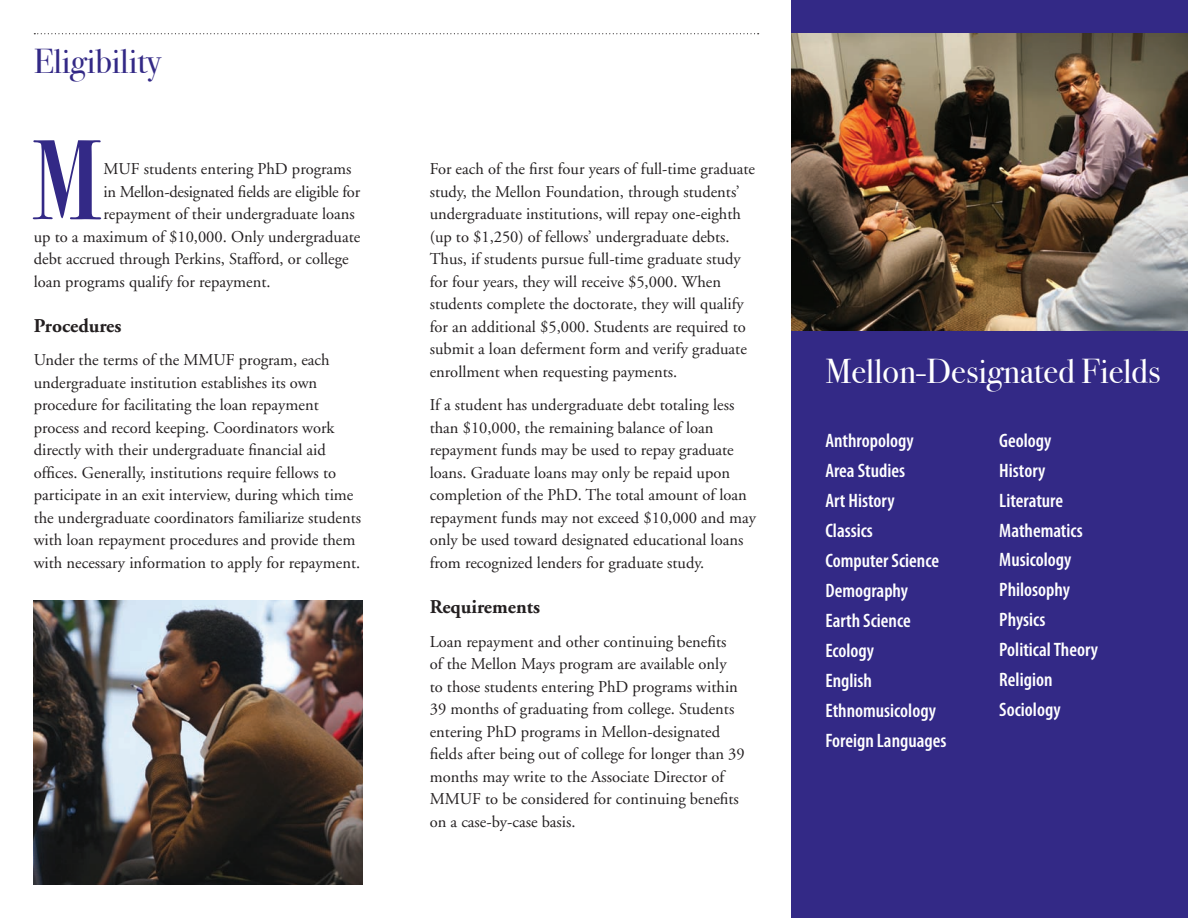
<style>
.page{position:relative;width:1188px;height:918px;background:#fff}
.page>*{position:absolute;margin:0;border:0;box-sizing:border-box;transform-origin:0 0}
.Text{font:114px "Bodoni Svty Two OSITCTT Bold";color:#332986;scale:.75 1}
.Page_Head{font:34.5px "Bodoni Svty Two OSITCTT Book";color:#fff}
.Page_Head-2{font:34.5px "Bodoni Svty Two OSITCTT Book";color:#332986}
.t1{font:600 condensed 19.5px/30px "Myriad Pro";color:#fff}
.t2{font:700 19.5px "Adobe Garamond";color:#231f20}
.Text-2{font:16.5px/22.5px "Adobe Garamond";color:#231f20}
</style>
<div class="page">
<div style="left:792px;top:0;width:396px;height:918px;background:#332986"></div>
<svg style="left:34px;top:33px;width:725px;height:1px"></svg>
<img style="left:792px;top:33px;width:396px;height:297px">
<img style="left:34px;top:601px;width:329px;height:283px">
<p class="Page_Head-2" style="left:34px;top:40px;width:129px">Eligibility</p>
<p class="Text" style="left:34px;top:114px;width:91px">M</p>
<p class="Text-2" style="left:104px;top:158px;width:250px">MUF students entering PhD programs</p>
<p class="Text-2" style="left:104px;top:181px;width:258px">in Mellon-designated fields are eligible for</p>
<p class="Text-2" style="left:104px;top:203px;width:253px">repayment of their undergraduate loans</p>
<p class="Text-2" style="left:34px;top:226px;width:328px">up to a maximum of $10,000. Only undergraduate</p>
<p class="Text-2" style="left:34px;top:248px;width:316px">debt accrued through Perkins, Stafford, or college</p>
<p class="Text-2" style="left:34px;top:271px;width:238px">loan programs qualify for repayment.</p>
<p class="t2" style="left:34px;top:315px;width:89px">Procedures</p>
<p class="Text-2" style="left:34px;top:349px;width:329px">Under the terms of the MMUF program, each undergraduate institution establishes its own procedure for facilitating the loan repayment process and record keeping. Coordinators work directly with their undergraduate financial aid offices. Generally, institutions require fellows to participate in an exit interview, during which time the undergraduate coordinators familiarize students with loan repayment procedures and provide them with necessary information to apply for repayment.</p>
<p class="Text-2" style="left:430px;top:158px;width:327px">For each of the first four years of full-time graduate study, the Mellon Foundation, through students’ undergraduate institutions, will repay one-eighth (up to $1,250) of fellows’ undergraduate debts.<br>Thus, if students pursue full-time graduate study for four years, they will receive $5,000. When students complete the doctorate, they will qualify for an additional $5,000. Students are required to submit a loan deferment form and verify graduate enrollment when requesting payments.</p>
<p class="Text-2" style="left:430px;top:394px;width:328px">If a student has undergraduate debt totaling less than $10,000, the remaining balance of loan repayment funds may be used to repay graduate loans. Graduate loans may only be repaid upon completion of the PhD. The total amount of loan repayment funds may not exceed $10,000 and may only be used toward designated educational loans from recognized lenders for graduate study.</p>
<p class="t2" style="left:430px;top:596px;width:112px">Requirements</p>
<p class="Text-2" style="left:430px;top:631px;width:316px">Loan repayment and other continuing benefits<br>of the Mellon Mays program are available only<br>to those students entering PhD programs within 39 months of graduating from college. Students entering PhD programs in Mellon-designated fields after being out of college for longer than 39 months may write to the Associate Director of MMUF to be considered for continuing benefits on a case-by-case basis.</p>
<p class="Page_Head" style="left:825px;top:351px;width:337px">Mellon-Designated Fields</p>
<p class="t1" style="left:825px;top:425px;width:123px">Anthropology<br>Area Studies<br>Art History<br>Classics<br>Computer Science<br>Demography<br>Earth Science<br>Ecology<br>English<br>Ethnomusicology<br>Foreign Languages</p>
<p class="t1" style="left:999px;top:425px;width:100px">Geology<br>History<br>Literature<br>Mathematics<br>Musicology<br>Philosophy<br>Physics<br>Political Theory<br>Religion<br>Sociology</p>
</div>
